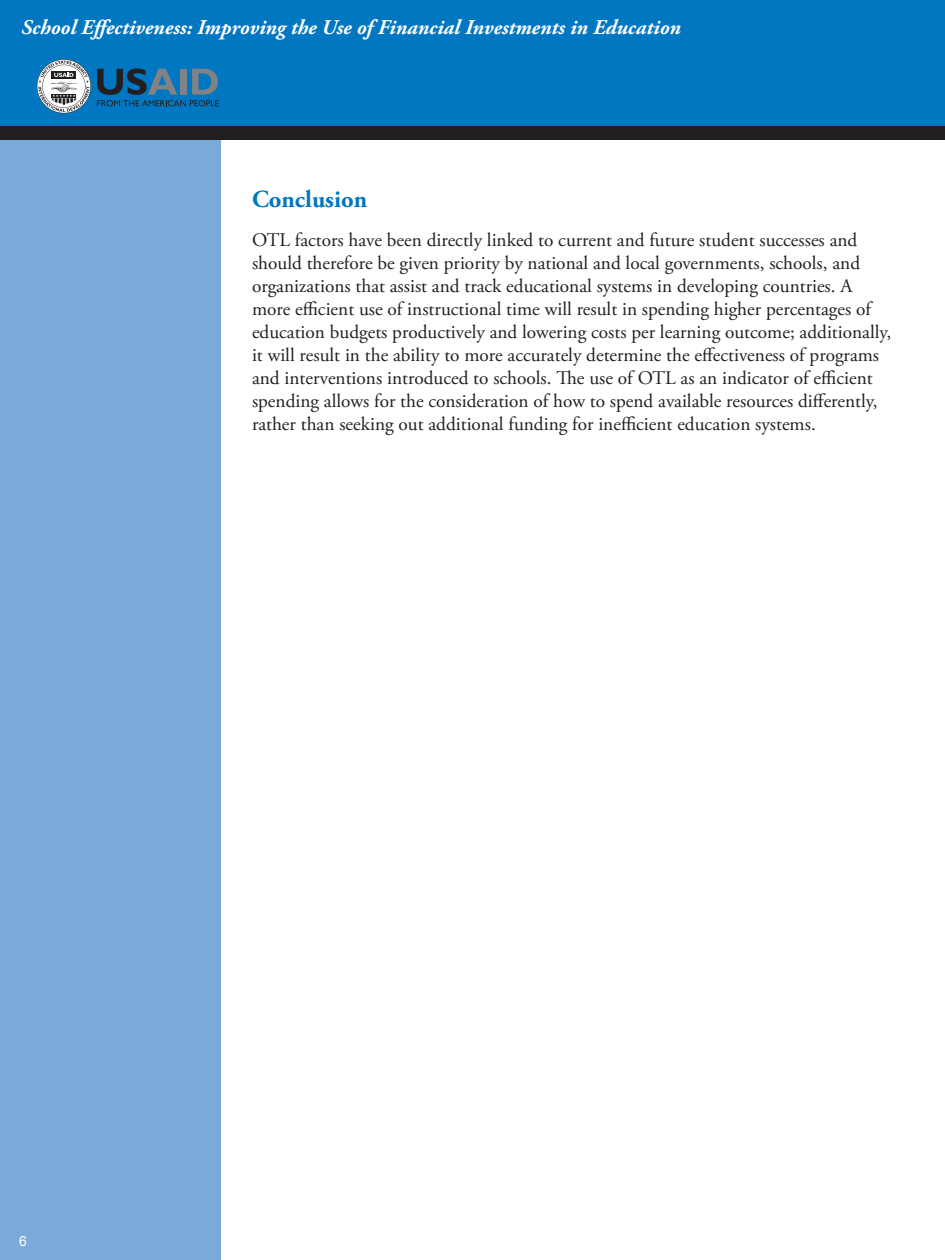
<style>
.page{position:relative;width:945px;height:1260px;background:#fff}
.page>*{position:absolute;margin:0;border:0;box-sizing:border-box;transform-origin:0 0}
.School_Effectiveness{font:700 24.5px "Adobe Garamond Pro";color:#0077c0}
.t1{font:italic 700 21px "Adobe Garamond Pro";color:#fff}
.School_Effectiveness-2{font:19.25px/23.1px "Adobe Garamond Pro";color:#231f20}
.t2{font:14px "Arial";color:#fff}
</style>
<div class="page">
<div style="left:0;top:0;width:945px;height:126px;background:#0077c0"></div>
<div style="left:0;top:129px;width:220px;height:1131px;background:#7ba9da"></div>
<div style="left:0;top:126px;width:945px;height:13px;background:#231f20"></div>
<svg style="left:97px;top:68px;width:122px;height:38px"></svg>
<svg style="left:37px;top:59px;width:54px;height:54px"></svg>
<p class="t1" style="left:21px;top:15px;width:661px">School Effectiveness: Improving the Use of Financial Investments in Education</p>
<p class="School_Effectiveness" style="left:252px;top:185px;width:117px">Conclusion</p>
<p class="School_Effectiveness-2" style="left:252px;top:229px;width:641px">OTL factors have been directly linked to current and future student successes and should therefore be given priority by national and local governments, schools, and organizations that assist and track educational systems in developing countries. A more efficient use of instructional time will result in spending higher percentages of education budgets productively and lowering costs per learning outcome; additionally, it will result in the ability to more accurately determine the effectiveness of programs and interventions introduced to schools. The use of OTL as an indicator of efficient spending allows for the consideration of how to spend available resources differently, rather than seeking out additional funding for inefficient education systems.</p>
<p class="t2" style="left:19px;top:1232px;width:9px">6</p>
</div>
